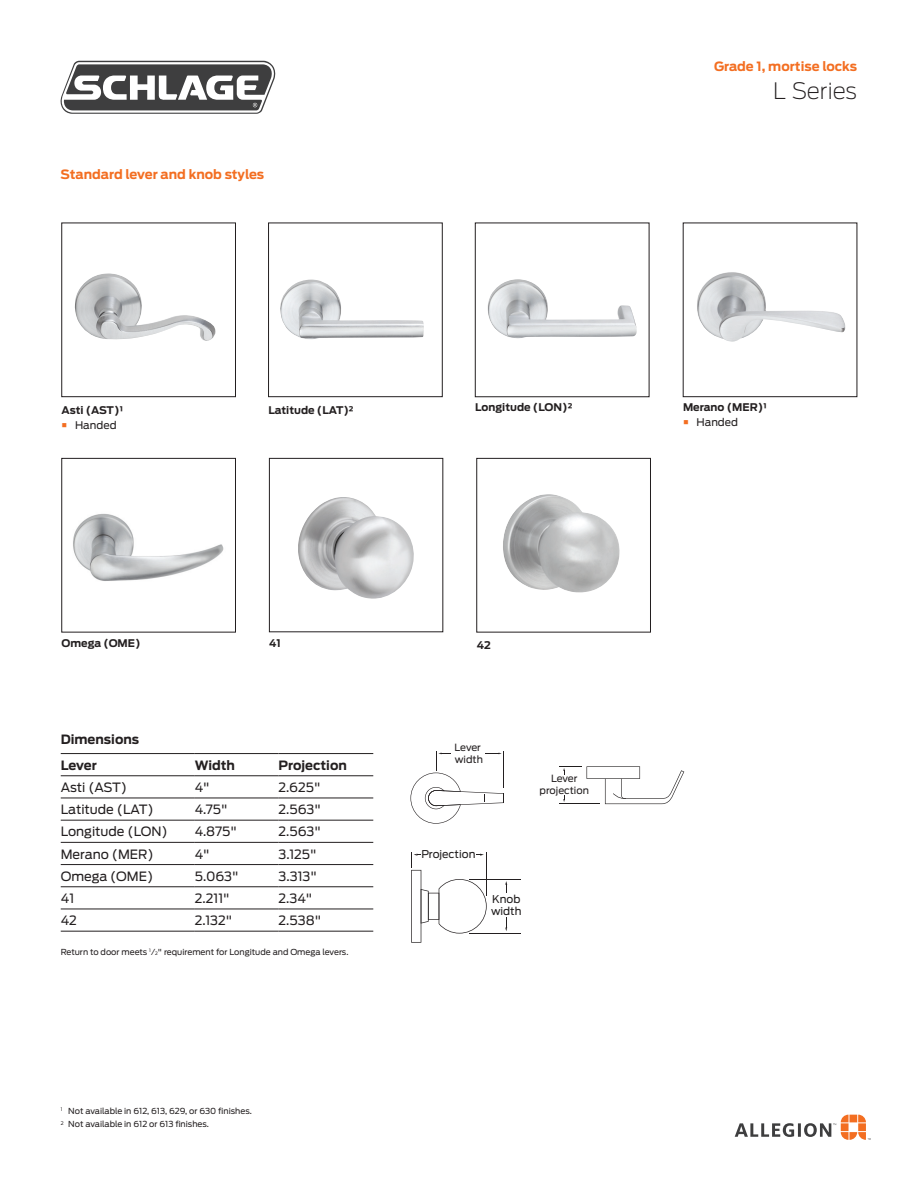
<style>
.page{position:relative;width:918px;height:1188px;background:#fff}
.page>*{position:absolute;margin:0;border:0;box-sizing:border-box;transform-origin:0 0}
.t1{font:200 22.5px "Antenna";color:#231f20}
.t2{font:12.75px "Antenna";color:#231f20}
.t3{font:700 12.75px "Antenna";color:#f36e21}
.t4{font:700 12.75px/26px "Antenna";color:#231f20}
.t5{font:10.65px/12.9px "Antenna";color:#211e1e}
.t6{font:700 10.5px "Antenna";color:#231f20}
.t7{font:10.5px "Antenna";color:#231f20}
.t8{font:9.9px/11.9px "Antenna";color:#231f20}
.t9{font:8.25px/13.5px "Antenna";color:#231f20}
.s1{font-size:4.5px}
</style>
<div class="page">
<svg style="left:61px;top:61px;width:214px;height:53px"></svg>
<svg style="left:735px;top:1115px;width:136px;height:25px"></svg>
<img style="left:298px;top:497px;width:116px;height:102px">
<div style="left:269px;top:458px;width:174px;height:174px;border:1px solid #231f20"></div>
<img style="left:503px;top:494px;width:117px;height:99px">
<div style="left:477px;top:458px;width:174px;height:174px;border:1px solid #231f20"></div>
<img style="left:73px;top:513px;width:151px;height:68px">
<div style="left:62px;top:458px;width:174px;height:174px;border:1px solid #231f20"></div>
<hr style="left:61px;top:753px;width:134px;height:1px;background:#231f20">
<hr style="left:195px;top:753px;width:84px;height:1px;background:#231f20">
<hr style="left:279px;top:753px;width:94px;height:1px;background:#231f20">
<hr style="left:61px;top:887px;width:134px;height:1px;background:#231f20">
<hr style="left:195px;top:887px;width:84px;height:1px;background:#231f20">
<hr style="left:61px;top:909px;width:134px;height:1px;background:#231f20">
<hr style="left:195px;top:909px;width:84px;height:1px;background:#231f20">
<hr style="left:61px;top:931px;width:134px;height:1px;background:#231f20">
<hr style="left:195px;top:931px;width:84px;height:1px;background:#231f20">
<hr style="left:61px;top:776px;width:134px;height:1px;background:#231f20">
<hr style="left:195px;top:776px;width:84px;height:1px;background:#231f20">
<hr style="left:279px;top:776px;width:94px;height:1px;background:#231f20">
<hr style="left:61px;top:798px;width:134px;height:1px;background:#231f20">
<hr style="left:195px;top:798px;width:84px;height:1px;background:#231f20">
<hr style="left:279px;top:798px;width:94px;height:1px;background:#231f20">
<hr style="left:61px;top:820px;width:134px;height:1px;background:#231f20">
<hr style="left:195px;top:820px;width:84px;height:1px;background:#231f20">
<hr style="left:279px;top:820px;width:94px;height:1px;background:#231f20">
<hr style="left:61px;top:842px;width:134px;height:1px;background:#231f20">
<hr style="left:195px;top:842px;width:84px;height:1px;background:#231f20">
<hr style="left:279px;top:842px;width:94px;height:1px;background:#231f20">
<hr style="left:61px;top:864px;width:134px;height:1px;background:#231f20">
<hr style="left:195px;top:864px;width:84px;height:1px;background:#231f20">
<hr style="left:279px;top:864px;width:94px;height:1px;background:#231f20">
<hr style="left:279px;top:887px;width:94px;height:1px;background:#231f20">
<hr style="left:279px;top:909px;width:94px;height:1px;background:#231f20">
<hr style="left:279px;top:931px;width:94px;height:1px;background:#231f20">
<hr style="left:470px;top:933px;width:51px;height:1px;background:#231f20">
<hr style="left:470px;top:879px;width:51px;height:1px;background:#231f20">
<svg style="left:411px;top:852px;width:76px;height:91px"></svg>
<svg style="left:505px;top:881px;width:2px;height:12px"></svg>
<svg style="left:505px;top:917px;width:2px;height:14px"></svg>
<img style="left:74px;top:273px;width:142px;height:68px">
<div style="left:62px;top:223px;width:174px;height:174px;border:1px solid #231f20"></div>
<img style="left:280px;top:280px;width:144px;height:59px">
<div style="left:268px;top:223px;width:174px;height:174px;border:1px solid #231f20"></div>
<img style="left:487px;top:279px;width:150px;height:59px">
<div style="left:475px;top:223px;width:174px;height:174px;border:1px solid #231f20"></div>
<img style="left:697px;top:272px;width:149px;height:70px">
<svg style="left:410px;top:751px;width:94px;height:73px"></svg>
<hr style="left:559px;top:804px;width:40px;height:1px;background:#211e1e">
<svg style="left:587px;top:766px;width:97px;height:38px"></svg>
<svg style="left:559px;top:766px;width:22px;height:9px"></svg>
<p class="t3" style="left:61px;top:165px;width:205px">Standard lever and knob styles</p>
<p class="t3" style="left:714px;top:57px;width:144px">Grade 1, mortise locks</p>
<h1 class="t1" style="left:773px;top:76px;width:85px">L Series</h1>
<p class="t6" style="left:62px;top:403px;width:63px">Asti (AST)1</p>
<p class="t7" style="left:75px;top:419px;width:43px">Handed</p>
<p class="t6" style="left:268px;top:403px;width:87px">Latitude (LAT)2</p>
<p class="t6" style="left:475px;top:400px;width:99px">Longitude (LON)2</p>
<p class="t6" style="left:683px;top:400px;width:86px">Merano (MER)1</p>
<p class="t7" style="left:697px;top:416px;width:43px">Handed</p>
<p class="t6" style="left:62px;top:636px;width:81px">Omega (OME)</p>
<p class="t6" style="left:269px;top:636px;width:13px">41</p>
<p class="t6" style="left:477px;top:638px;width:16px">42</p>
<p class="t4" style="left:61px;top:726px;width:80px">Dimensions<br>Lever</p>
<p class="t4" style="left:195px;top:752px;width:42px">Width</p>
<p class="t4" style="left:279px;top:752px;width:70px">Projection</p>
<p class="t2" style="left:61px;top:779px;width:68px">Asti (AST)</p>
<p class="t2" style="left:195px;top:779px;width:16px">4"</p>
<p class="t2" style="left:279px;top:779px;width:43px">2.625"</p>
<p class="t2" style="left:61px;top:801px;width:95px">Latitude (LAT)</p>
<p class="t2" style="left:195px;top:801px;width:34px">4.75"</p>
<p class="t2" style="left:279px;top:801px;width:44px">2.563"</p>
<p class="t2" style="left:61px;top:823px;width:109px">Longitude (LON)</p>
<p class="t2" style="left:195px;top:823px;width:44px">4.875"</p>
<p class="t2" style="left:279px;top:823px;width:44px">2.563"</p>
<p class="t2" style="left:61px;top:845px;width:95px">Merano (MER)</p>
<p class="t2" style="left:195px;top:845px;width:16px">4"</p>
<p class="t2" style="left:279px;top:845px;width:40px">3.125"</p>
<p class="t2" style="left:61px;top:868px;width:94px">Omega (OME)</p>
<p class="t2" style="left:195px;top:868px;width:45px">5.063"</p>
<p class="t2" style="left:279px;top:868px;width:40px">3.313"</p>
<p class="t2" style="left:61px;top:890px;width:15px">41</p>
<p class="t2" style="left:195px;top:890px;width:36px">2.211"</p>
<p class="t2" style="left:279px;top:890px;width:35px">2.34"</p>
<p class="t2" style="left:61px;top:912px;width:18px">42</p>
<p class="t2" style="left:195px;top:912px;width:39px">2.132"</p>
<p class="t2" style="left:279px;top:912px;width:44px">2.538"</p>
<p class="t9" style="left:61px;top:945px;width:289px">Return to door meets <sup>1</sup>⁄<span class="s1">2</span>" requirement for Longitude and Omega levers.</p>
<p class="t9" style="left:61px;top:1104px;width:193px"><sup>1</sup> Not available in 612, 613, 629, or 630 finishes.<br><sup>2</sup> Not available in 612 or 613 finishes.</p>
<p class="t8" style="left:455px;top:741px;width:30px">Lever width</p>
<p class="t8" style="left:540px;top:773px;width:51px;text-align:center">Lever projection</p>
<p class="t5" style="left:421px;top:848px;width:56px">Projection</p>
<p class="t5" style="left:491px;top:892px;width:32px">Knob width</p>
</div>
